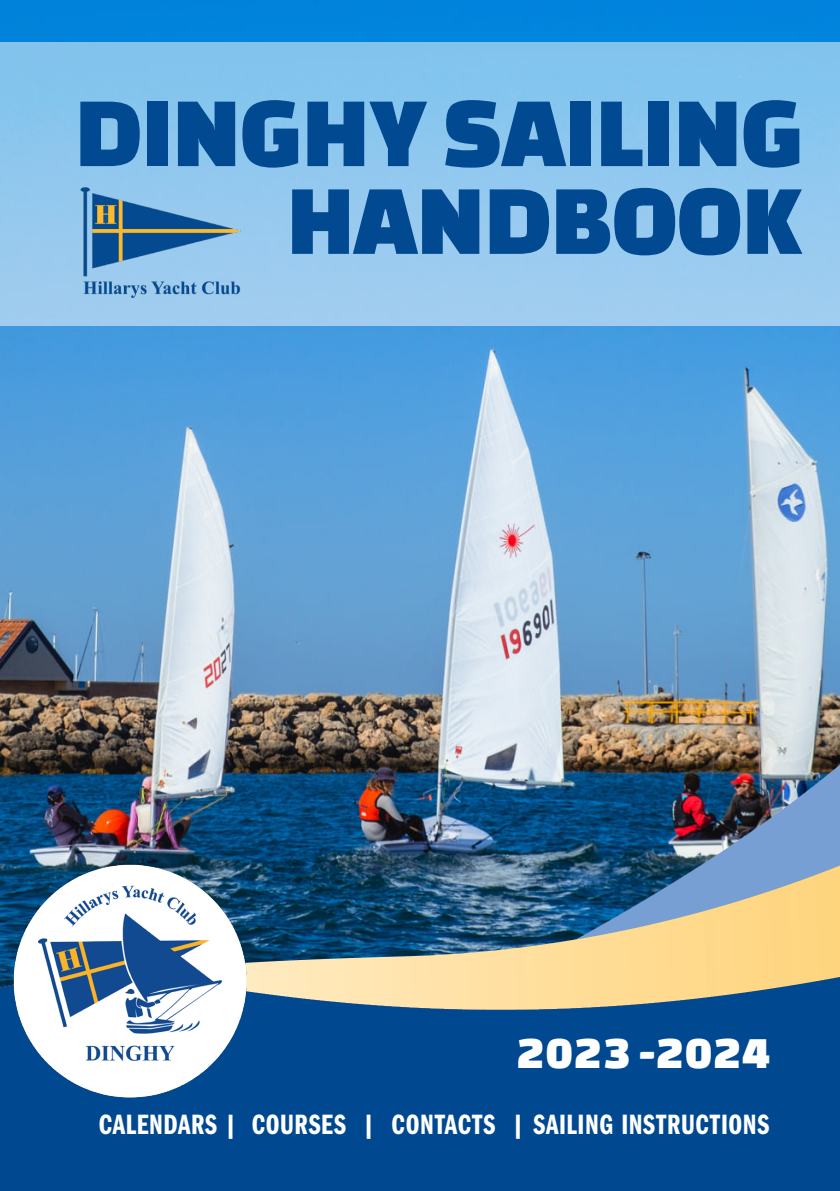
<style>
.page{position:relative;width:840px;height:1191px;background:#fff}
.page>*{position:absolute;margin:0;border:0;box-sizing:border-box;transform-origin:0 0}
.t1{font:103px "Changa One";color:#014990}
.t2{font:46px "Changa One";letter-spacing:.02em;color:#fff}
.t3{font:29px "Franklin Gothic URW Com Dem";letter-spacing:.02em;color:#fff}
</style>
<div class="page">
<img style="left:0;top:0;width:839px;height:663px">
<img style="left:0;top:663px;width:839px;height:528px">
<img style="left:0;top:850px;width:258px;height:258px">
<div style="left:0;top:42px;width:839px;height:284px;background:linear-gradient(to bottom,#7fc3ee,#a3cef0)"></div>
<img style="left:30px;top:110px;width:265px;height:266px">
<p class="t1" style="left:75px;top:75px;width:729px">DINGHY SAILING</p>
<p class="t1" style="left:287px;top:163px;width:517px">HANDBOOK</p>
<p class="t2" style="left:516px;top:1027px;width:254px">2023 -2024</p>
<p class="t3" style="left:99px;top:1103px;width:671px">CALENDARS | COURSES | CONTACTS | SAILING INSTRUCTIONS</p>
</div>
